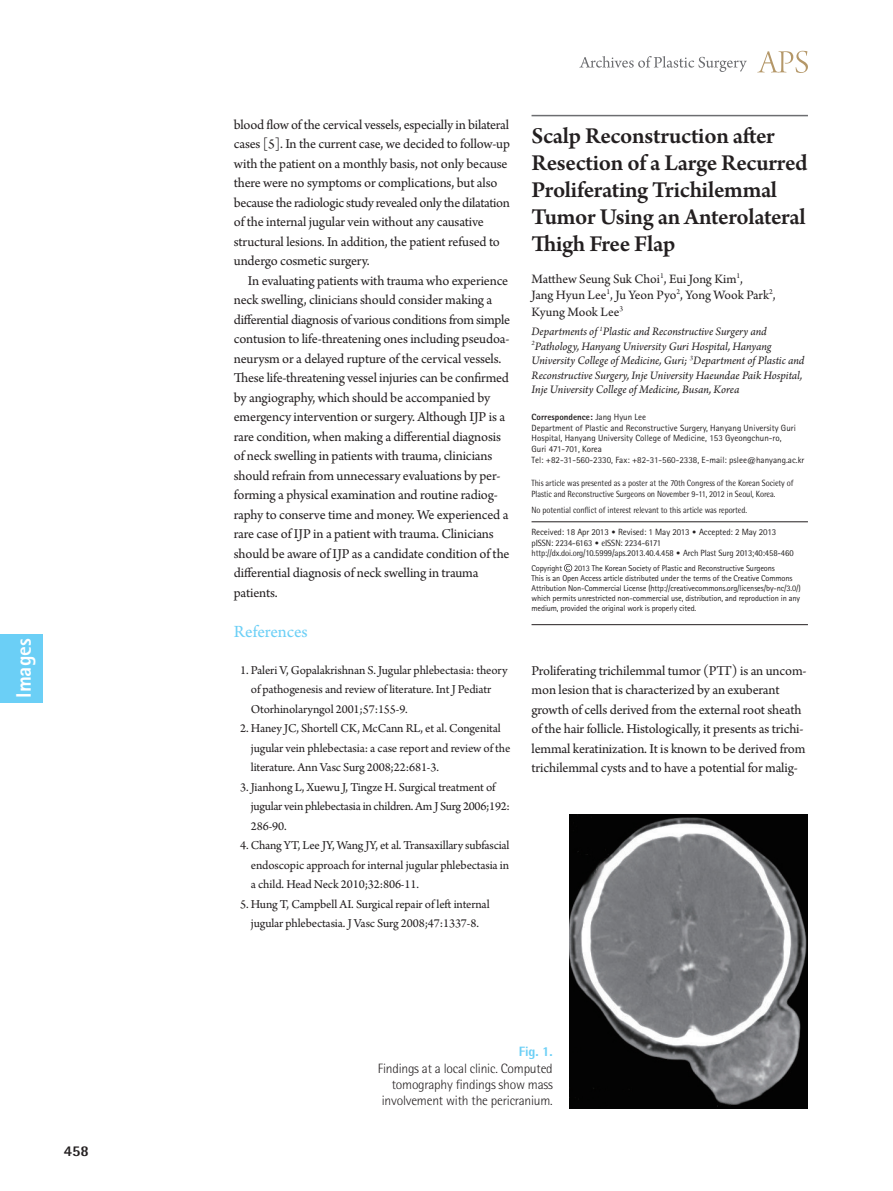
<style>
.page{position:relative;width:893px;height:1191px;background:#fff}
.page>*{position:absolute;margin:0;border:0;box-sizing:border-box;transform-origin:0 0}
.성형_이미지__제목{font:600 24px/27px "Arno Pro";letter-spacing:-.015em;color:#231f20}
.논문_분류{font:800 21px "Rotis Sans Serif Std";color:#fff}
.대제목_Letter{font:18px "Arno Pro";letter-spacing:-.005em;color:#6bcff6}
.t1{font:800 15px "Rotis Semi Sans Std";color:#231f20}
.성형_본문_이미지{font:14.25px/19.5px "Arno Pro";letter-spacing:-.01em;color:#231f20}
.표_그림체{font:300 13.5px/16.4px "Rotis Semi Sans Std";letter-spacing:-.015em;color:#231f20;text-align:right}
.성형_이미지__이름{font:13.5px/16.5px "Arno Pro";letter-spacing:-.005em;color:#231f20}
.참고문헌-1__이미지{font:12.75px/19.5px "Arno Pro";letter-spacing:-.01em;color:#231f20}
.성형_이미지__소속{font:italic 12px/14.4px "Arno Pro";letter-spacing:-.005em;color:#231f20}
.성형_이미지__교신주소{font:9px/10.8px "Rotis Sans Serif Std";color:#231f20}
.t2{font:9px/10.8px "Rotis Semi Sans Std";letter-spacing:-.01em;color:#231f20;scale:.9 1}
.t3{font:9px/10.8px "Rotis Semi Sans Std";letter-spacing:-.01em;color:#231f20;scale:.95 1}
.성형_이미지__교신주소-2{font:800 9px "Rotis Sans Serif Std";color:#231f20}
.교신저자__이미지{font:8.4px/10.1px "Rotis Sans Serif Std";letter-spacing:-.015em;color:#231f20}
.s1{font-weight:400}
.s2{font-family:"Rotis Sans Serif Std"}
.s3{font-family:"DIN Pro";font-weight:300}
.s4{font-weight:800;color:#6bcff6}
</style>
<div class="page">
<svg style="left:757px;top:51px;width:51px;height:22px"></svg>
<svg style="left:579px;top:56px;width:168px;height:16px"></svg>
<hr style="left:531px;top:521px;width:277px;height:1px;background:#231f20">
<hr style="left:531px;top:624px;width:277px;height:1px;background:#231f20">
<svg style="left:564px;top:564px;width:8px;height:8px"></svg>
<hr style="left:531px;top:115px;width:277px;height:1px;background:#6c6d70">
<img style="left:570px;top:814px;width:238px;height:294px">
<div style="left:0;top:634px;width:43px;height:68px;background:#6bcff6"></div>
<p class="논문_분류" style="left:10px;top:698px;width:61px;rotate:-90deg">Images</p>
<p class="t1" style="left:64px;top:1141px;width:27px">458</p>
<p class="성형_본문_이미지" style="left:234px;top:115px;width:278px">blood flow of the cervical vessels, especially in bilateral cases [5]. In the current case, we decided to follow-up with the patient on a monthly basis, not only because there were no symptoms or complications, but also because the radiologic study revealed only the dilatation of the internal jugular vein without any causative structural lesions. In addition, the patient refused to undergo cosmetic surgery.</p>
<p class="성형_본문_이미지" style="left:234px;top:271px;width:278px;text-indent:14px">In evaluating patients with trauma who experience neck swelling, clinicians should consider making a differential diagnosis of various conditions from simple contusion to life-threatening ones including pseudoa&shy;neurysm or a delayed rupture of the cervical vessels.<br>These life-threatening vessel injuries can be confirmed by angiography, which should be accompanied by emergency intervention or surgery. Although IJP is a rare condition, when making a differential diagnosis of neck swelling in patients with trauma, clinicians should refrain from unnecessary evaluations by per&shy;forming a physical examination and routine radiog&shy;raphy to conserve time and money. We experienced a rare case of IJP in a patient with trauma. Clinicians should be aware of IJP as a candidate condition of the differential diagnosis of neck swelling in trauma patients.</p>
<p class="대제목_Letter" style="left:234px;top:621px;width:75px">References</p>
<p class="참고문헌-1__이미지" style="left:251px;top:660px;width:258px;text-indent:-11px">1. Paleri V, Gopalakrishnan S. Jugular phlebectasia: theory of pathogenesis and review of literature. Int J Pediatr<br>Otorhinolaryngol 2001;57:155-9.</p>
<p class="참고문헌-1__이미지" style="left:251px;top:719px;width:261px;text-indent:-11px">2. Haney JC, Shortell CK, McCann RL, et al. Congenital jugular vein phlebectasia: a case report and review of the literature. Ann Vasc Surg 2008;22:681-3.</p>
<p class="참고문헌-1__이미지" style="left:251px;top:777px;width:261px;text-indent:-11px">3. Jianhong L, Xuewu J, Tingze H. Surgical treatment of jugular vein phlebectasia in children. Am J Surg 2006;192:<br>286-90.</p>
<p class="참고문헌-1__이미지" style="left:251px;top:836px;width:260px;text-align:justify;text-indent:-11px">4. Chang YT, Lee JY, Wang JY, et al. Transaxillary subfascial endoscopic approach for internal jugular phlebectasia in a child. Head Neck 2010;32:806-11.</p>
<p class="참고문헌-1__이미지" style="left:240px;top:894px;width:251px;text-align:center">5. Hung T, Campbell AI. Surgical repair of left internal jugular phlebectasia. J Vasc Surg 2008;47:1337-8.</p>
<p class="성형_이미지__제목" style="left:531px;top:124px;width:278px">Scalp Reconstruction after<br>Resection of a Large Recurred<br>Proliferating Trichilemmal<br>Tumor Using an Anterolateral<br>Thigh Free Flap</p>
<p class="성형_이미지__이름" style="left:531px;top:271px;width:246px">Matthew Seung Suk Choi<sup>1</sup>, Eui Jong Kim<sup>1</sup>,<br>Jang Hyun Lee<sup>1</sup>, Ju Yeon Pyo<sup>2</sup>, Yong Wook Park<sup>2</sup>,<br>Kyung Mook Lee<sup>3</sup></p>
<p class="성형_이미지__소속" style="left:531px;top:325px;width:274px">Departments of <sup>1</sup>Plastic and Reconstructive Surgery and <sup>2</sup>Pathology, Hanyang University Guri Hospital, Hanyang University College of Medicine, Guri; <sup>3</sup>Department of Plastic and Reconstructive Surgery, Inje University Haeundae Paik Hospital, Inje University College of Medicine, Busan, Korea</p>
<p class="성형_이미지__교신주소-2" style="left:531px;top:411px;width:116px">Correspondence: <span class="s1">Jang Hyun Lee</span></p>
<p class="성형_이미지__교신주소" style="left:531px;top:422px;width:266px">Department of Plastic and Reconstructive Surgery, Hanyang University Guri<br>Hospital, Hanyang University College of Medicine, 153 Gyeongchun-ro,<br>Guri 471-701, Korea</p>
<p class="성형_이미지__교신주소" style="left:531px;top:454px;width:274px">Tel: +82-31-560-2330, Fax: +82-31-560-2338, E-mail: pslee@hanyang.ac.kr</p>
<p class="t2" style="left:531px;top:477px;width:293px">This article was presented as a poster at the 70th Congress of the Korean Society of<br>Plastic and Reconstructive Surgeons on November 9-11, 2012 in Seoul, Korea.</p>
<p class="t2" style="left:531px;top:505px;width:241px">No potential conflict of interest relevant to this article was reported.</p>
<p class="t3" style="left:531px;top:526px;width:277px"><span class="s2">Received: 18 Apr 2013</span> <span class="s3">•</span> <span class="s2">Revised: 1 May 2013</span> <span class="s3">•</span> <span class="s2">Accepted: 2 May 2013 </span>pISSN: 2234-6163 <span class="s3">•</span> eISSN: 2234-6171 http://dx.doi.org/10.5999/aps.2013.40.4.458 <span class="s3">•</span> Arch Plast Surg 2013;40:458-460</p>
<p class="교신저자__이미지" style="left:531px;top:563px;width:32px">Copyright</p>
<p class="교신저자__이미지" style="left:574px;top:563px;width:202px">2013 The Korean Society of Plastic and Reconstructive Surgeons</p>
<p class="교신저자__이미지" style="left:531px;top:573px;width:271px">This is an Open Access article distributed under the terms of the Creative Commons Attribution Non-Commercial License (http://creativecommons.org/licenses/by-nc/3.0/) which permits unrestricted non-commercial use, distribution, and reproduction in any medium, provided the original work is properly cited.</p>
<p class="성형_본문_이미지" style="left:531px;top:661px;width:276px">Proliferating trichilemmal tumor (PTT) is an uncom&shy;mon lesion that is characterized by an exuberant growth of cells derived from the external root sheath of the hair follicle. Histologically, it presents as trichi&shy;lemmal keratinization. It is known to be derived from trichilemmal cysts and to have a potential for malig-</p>
<p class="표_그림체" style="left:378px;top:1043px;width:176px"><span class="s4">Fig. 1.<br></span>Findings at a local clinic. Computed tomography findings show mass involvement with the pericranium.</p>
</div>
